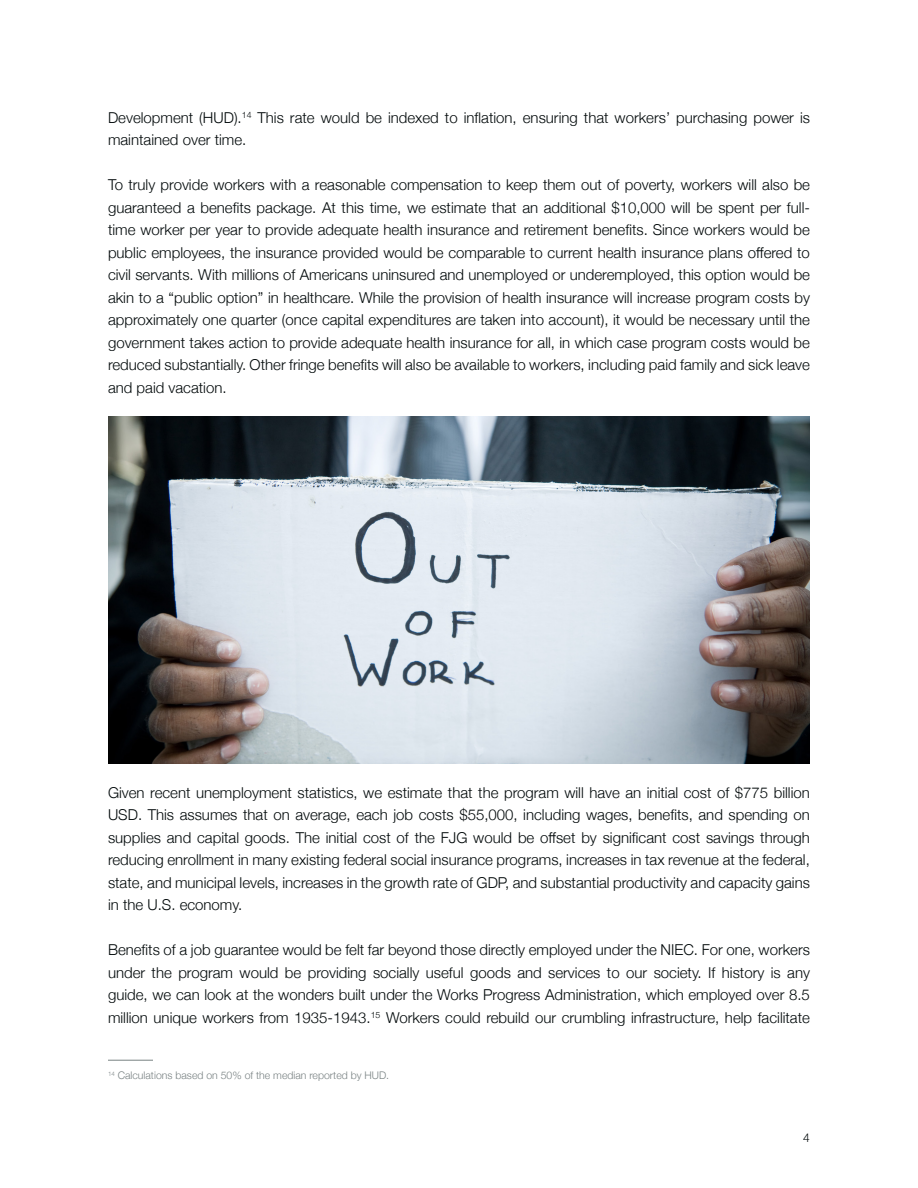
<style>
.page{position:relative;width:918px;height:1188px;background:#fff}
.page>*{position:absolute;margin:0;border:0;box-sizing:border-box;transform-origin:0 0}
.t1{font:300 15px/22.5px "Helvetica Neue";color:#000809;text-align:justify}
.t2{font:300 12px "Helvetica Neue";color:#000809}
.t3{font:300 10.5px "Helvetica Neue";color:#798283}
</style>
<div class="page">
<hr style="left:108px;top:1060px;width:45px;height:1px;background:#798283">
<img style="left:108px;top:416px;width:702px;height:348px">
<p class="t1" style="left:108px;top:105px;width:704px">Development (HUD).<sup>14</sup> This rate would be indexed to inflation, ensuring that workers’ purchasing power is maintained over time.</p>
<p class="t1" style="left:108px;top:172px;width:704px">To truly provide workers with a reasonable compensation to keep them out of poverty, workers will also be guaranteed a benefits package. At this time, we estimate that an additional $10,000 will be spent per full&shy;time worker per year to provide adequate health insurance and retirement benefits. Since workers would be public employees, the insurance provided would be comparable to current health insurance plans offered to civil servants. With millions of Americans uninsured and unemployed or underemployed, this option would be akin to a “public option” in healthcare. While the provision of health insurance will increase program costs by approximately one quarter (once capital expenditures are taken into account), it would be necessary until the government takes action to provide adequate health insurance for all, in which case program costs would be reduced substantially. Other fringe benefits will also be available to workers, including paid family and sick leave and paid vacation.</p>
<p class="t1" style="left:108px;top:780px;width:704px">Given recent unemployment statistics, we estimate that the program will have an initial cost of $775 billion USD. This assumes that on average, each job costs $55,000, including wages, benefits, and spending on supplies and capital goods. The initial cost of the FJG would be offset by significant cost savings through reducing enrollment in many existing federal social insurance programs, increases in tax revenue at the federal, state, and municipal levels, increases in the growth rate of GDP, and substantial productivity and capacity gains in the U.S. economy.</p>
<p class="t1" style="left:108px;top:937px;width:704px">Benefits of a job guarantee would be felt far beyond those directly employed under the NIEC. For one, workers under the program would be providing socially useful goods and services to our society. If history is any guide, we can look at the wonders built under the Works Progress Administration, which employed over 8.5 million unique workers from 1935-1943.<sup>15</sup> Workers could rebuild our crumbling infrastructure, help facilitate</p>
<p class="t3" style="left:108px;top:1067px;width:283px"><sup>14</sup> Calculations based on 50% of the median reported by HUD.</p>
<p class="t2" style="left:803px;top:1128px;width:8px">4</p>
</div>
